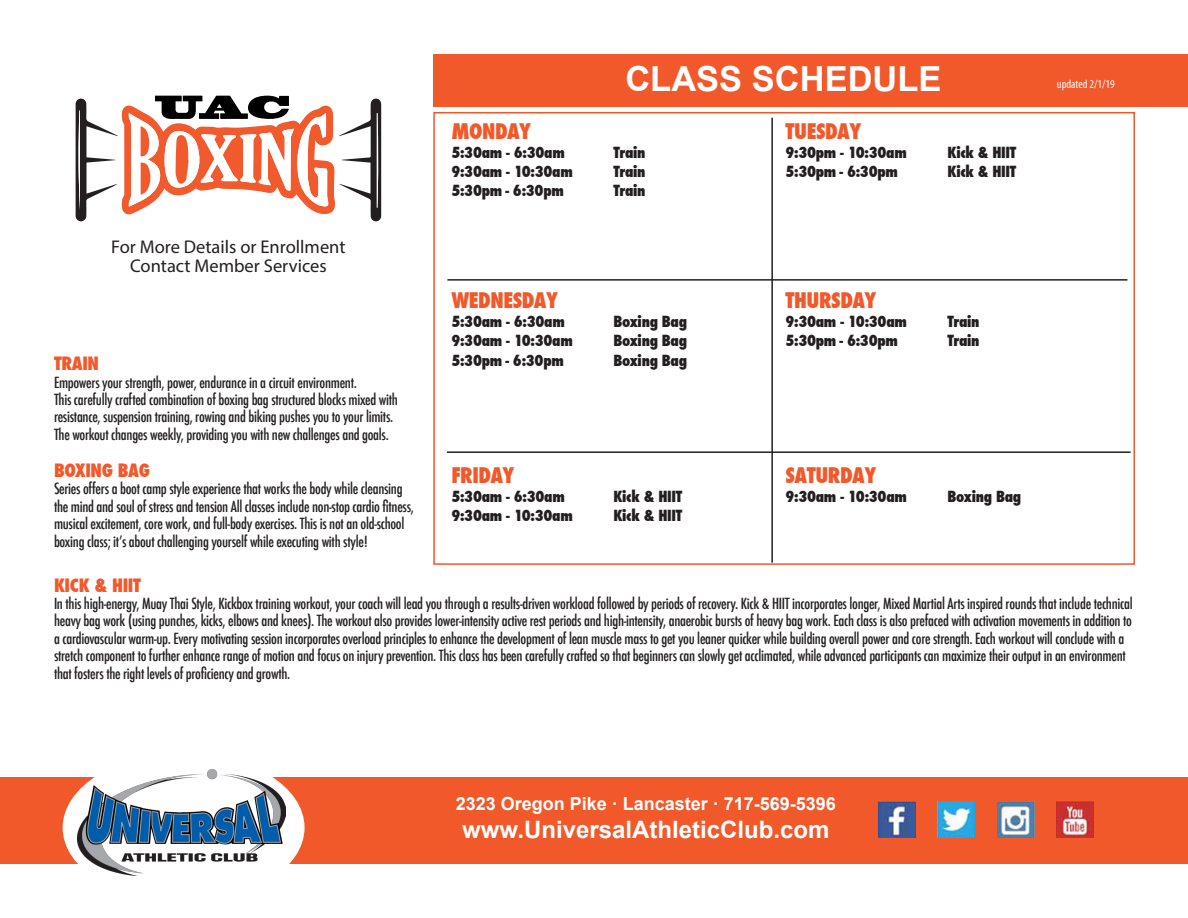
<style>
.page{position:relative;width:1188px;height:918px;background:#fff}
.page>*{position:absolute;margin:0;border:0;box-sizing:border-box;transform-origin:0 0}
.t1{font:700 34.5px "Arial";color:#fff}
.t2{font:700 24px "Arial";color:#fff}
.t3{font:800 condensed 21px "Futura";letter-spacing:-.02em;color:#f1592b}
.t4{font:18.45px "Myriad Pro";color:#231f20}
.t5{font:700 18px "Arial";color:#fff}
.t6{font:800 condensed 18px "Futura";letter-spacing:-.02em;color:#f1592b}
.t7{font:500 condensed 15px/17.4px "Futura";letter-spacing:-.02em;color:#231f20}
.t8{font:800 condensed 15px "Futura";letter-spacing:-.02em;color:#231f20}
.t9{font:condensed 12px "Myriad Pro";color:#fff}
</style>
<div class="page">
<div style="left:433px;top:54px;width:755px;height:52px;background:#f1592b"></div>
<div style="left:0;top:778px;width:1188px;height:86px;background:#f1592b"></div>
<div style="left:63px;top:753px;width:242px;height:149px;background:#fff;border-radius:50%"></div>
<img style="left:878px;top:802px;width:37px;height:35px">
<img style="left:997px;top:802px;width:37px;height:35px">
<img style="left:938px;top:802px;width:37px;height:35px">
<img style="left:1056px;top:802px;width:38px;height:35px">
<img style="left:78px;top:770px;width:207px;height:105px">
<div style="left:433px;top:112px;width:702px;height:453px;border:2px solid #f1592b"></div>
<hr style="left:447px;top:279px;width:680px;height:2px;background:#231f20">
<hr style="left:447px;top:451px;width:684px;height:2px;background:#231f20">
<hr style="left:771px;top:118px;width:2px;height:445px;background:#231f20">
<svg style="left:76px;top:96px;width:305px;height:126px"></svg>
<p class="t4" style="left:111px;top:235px;width:236px">For More Details or Enrollment</p>
<p class="t4" style="left:130px;top:254px;width:198px">Contact Member Services</p>
<p class="t6" style="left:54px;top:351px;width:47px">TRAIN</p>
<p class="t7" style="left:54px;top:373px;width:304px">Empowers your strength, power, endurance in a circuit environment.</p>
<p class="t7" style="left:54px;top:391px;width:346px">This carefully crafted combination of boxing bag structured blocks mixed with resistance, suspension training, rowing and biking pushes you to your limits.</p>
<p class="t7" style="left:54px;top:426px;width:336px">The workout changes weekly, providing you with new challenges and goals.</p>
<p class="t6" style="left:54px;top:458px;width:98px">BOXING BAG</p>
<p class="t7" style="left:54px;top:480px;width:361px">Series offers a boot camp style experience that works the body while cleansing the mind and soul of stress and tension All classes include non-stop cardio fitness, musical excitement, core work, and full-body exercises. This is not an old-school boxing class; it’s about challenging yourself while executing with style!</p>
<p class="t1" style="left:625px;top:56px;width:318px">CLASS SCHEDULE</p>
<p class="t3" style="left:451px;top:117px;width:81px">MONDAY</p>
<p class="t8" style="left:451px;top:142px;width:115px">5:30am - 6:30am</p>
<p class="t8" style="left:613px;top:142px;width:34px">Train</p>
<p class="t8" style="left:451px;top:161px;width:123px">9:30am - 10:30am</p>
<p class="t8" style="left:613px;top:161px;width:34px">Train</p>
<p class="t8" style="left:451px;top:181px;width:114px">5:30pm - 6:30pm</p>
<p class="t8" style="left:613px;top:181px;width:34px">Train</p>
<p class="t3" style="left:451px;top:286px;width:108px">WEDNESDAY</p>
<p class="t8" style="left:451px;top:311px;width:115px">5:30am - 6:30am</p>
<p class="t8" style="left:613px;top:311px;width:75px">Boxing Bag</p>
<p class="t8" style="left:451px;top:331px;width:123px">9:30am - 10:30am</p>
<p class="t8" style="left:613px;top:331px;width:75px">Boxing Bag</p>
<p class="t8" style="left:451px;top:350px;width:114px">5:30pm - 6:30pm</p>
<p class="t8" style="left:613px;top:350px;width:75px">Boxing Bag</p>
<p class="t3" style="left:785px;top:117px;width:77px">TUESDAY</p>
<p class="t8" style="left:785px;top:142px;width:123px">9:30pm - 10:30am</p>
<p class="t8" style="left:947px;top:142px;width:71px">Kick &amp; HIIT</p>
<p class="t8" style="left:785px;top:161px;width:114px">5:30pm - 6:30pm</p>
<p class="t8" style="left:947px;top:161px;width:71px">Kick &amp; HIIT</p>
<p class="t3" style="left:785px;top:286px;width:93px">THURSDAY</p>
<p class="t8" style="left:785px;top:311px;width:123px">9:30am - 10:30am</p>
<p class="t8" style="left:947px;top:311px;width:34px">Train</p>
<p class="t8" style="left:785px;top:331px;width:114px">5:30pm - 6:30pm</p>
<p class="t8" style="left:947px;top:331px;width:34px">Train</p>
<p class="t9" style="left:1057px;top:77px;width:59px">updated 2/1/19</p>
<p class="t3" style="left:451px;top:460px;width:65px">FRIDAY</p>
<p class="t8" style="left:451px;top:486px;width:115px">5:30am - 6:30am</p>
<p class="t8" style="left:613px;top:486px;width:71px">Kick &amp; HIIT</p>
<p class="t8" style="left:451px;top:505px;width:123px">9:30am - 10:30am</p>
<p class="t8" style="left:613px;top:505px;width:71px">Kick &amp; HIIT</p>
<p class="t3" style="left:785px;top:460px;width:92px">SATURDAY</p>
<p class="t8" style="left:785px;top:486px;width:123px">9:30am - 10:30am</p>
<p class="t8" style="left:947px;top:486px;width:75px">Boxing Bag</p>
<p class="t6" style="left:54px;top:573px;width:88px">KICK &amp; HIIT</p>
<p class="t7" style="left:54px;top:595px;width:1080px">In this high-energy, Muay Thai Style, Kickbox training workout, your coach will lead you through a results-driven workload followed by periods of recovery. Kick &amp; HIIT incorporates longer, Mixed Martial Arts inspired rounds that include technical heavy bag work (using punches, kicks, elbows and knees). The workout also provides lower-intensity active rest periods and high-intensity, anaerobic bursts of heavy bag work. Each class is also prefaced with activation movements in addition to a cardiovascular warm-up. Every motivating session incorporates overload principles to enhance the development of lean muscle mass to get you leaner quicker while building overall power and core strength. Each workout will conclude with a stretch component to further enhance range of motion and focus on injury prevention. This class has been carefully crafted so that beginners can slowly get acclimated, while advanced participants can maximize their output in an environment that fosters the right levels of proficiency and growth.</p>
<p class="t5" style="left:456px;top:791px;width:382px">2323 Oregon Pike · Lancaster · 717-569-5396</p>
<p class="t2" style="left:462px;top:814px;width:369px">www.UniversalAthleticClub.com</p>
</div>
